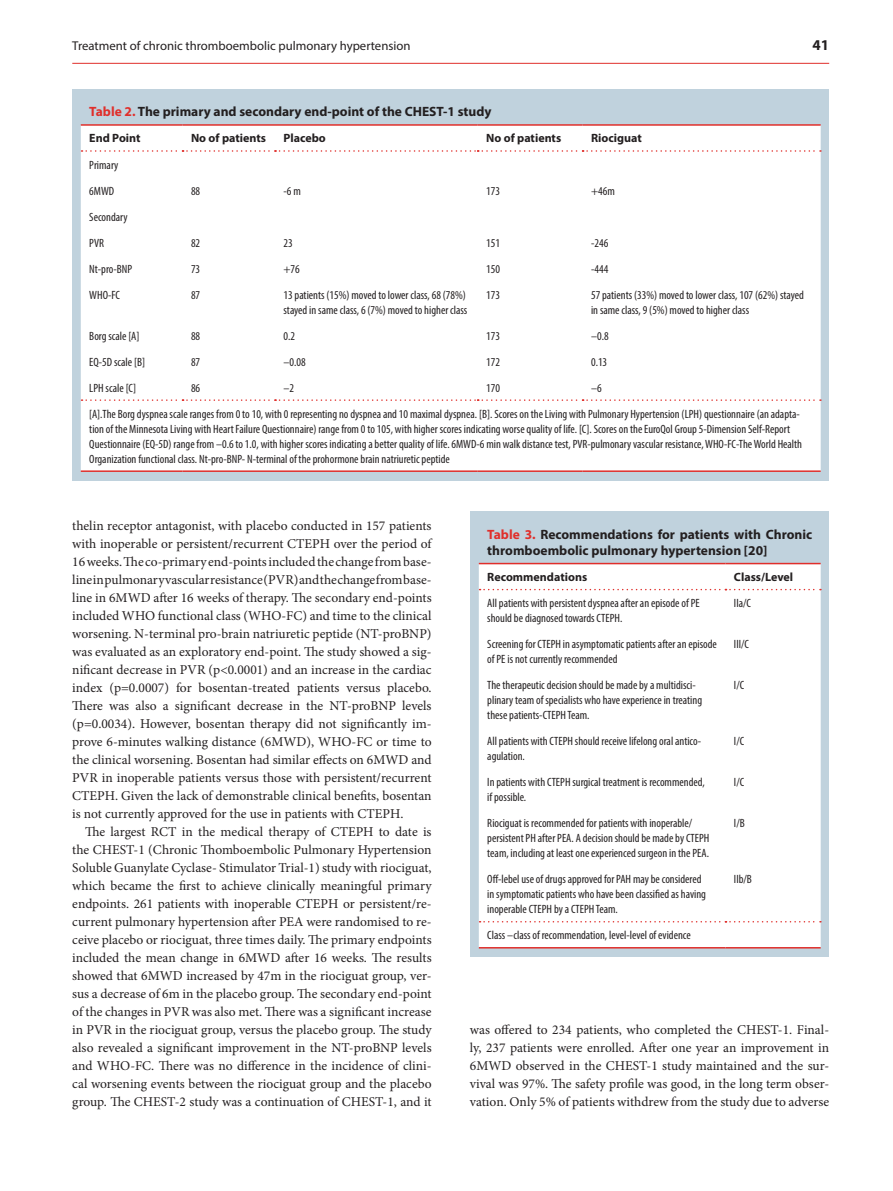
<style>
.page{position:relative;width:893px;height:1191px;background:#fff}
.page>*{position:absolute;margin:0;border:0;box-sizing:border-box;transform-origin:0 0}
.t1{font:700 15px "Myriad Pro";color:#231f20}
.t2{font:13.5px/18px "Minion Pro";letter-spacing:-.005em;color:#231f20;text-align:justify}
.t3{font:700 13.5px/16.5px "Myriad Pro";color:#231f20}
.t4{font:12.75px "Myriad Pro";color:#231f20}
.t5{font:condensed 12px/15px "Myriad Pro";color:#231f20}
.t6{font:700 12px "Myriad Pro";color:#231f20}
.s1{color:#e02f2b}
</style>
<div class="page">
<hr style="left:72px;top:63px;width:757px;height:1px;background:#e02f2b">
<div style="left:72px;top:89px;width:757px;height:391px;background:#c0d2dd"></div>
<div style="left:81px;top:126px;width:740px;height:344px;background:#fff"></div>
<svg style="left:82px;top:150px;width:739px;height:2px"></svg>
<hr style="left:81px;top:124px;width:102px;height:2px;background:#e02f2b">
<hr style="left:183px;top:124px;width:92px;height:2px;background:#e02f2b">
<hr style="left:275px;top:124px;width:203px;height:2px;background:#e02f2b">
<hr style="left:478px;top:124px;width:105px;height:2px;background:#e02f2b">
<hr style="left:583px;top:124px;width:238px;height:2px;background:#e02f2b">
<svg style="left:82px;top:399px;width:739px;height:2px"></svg>
<hr style="left:81px;top:470px;width:102px;height:2px;background:#e02f2b">
<hr style="left:183px;top:470px;width:92px;height:2px;background:#e02f2b">
<hr style="left:275px;top:470px;width:203px;height:2px;background:#e02f2b">
<hr style="left:478px;top:470px;width:105px;height:2px;background:#e02f2b">
<hr style="left:583px;top:470px;width:238px;height:2px;background:#e02f2b">
<div style="left:470px;top:511px;width:359px;height:446px;background:#c0d2dd"></div>
<div style="left:479px;top:564px;width:342px;height:383px;background:#fff"></div>
<svg style="left:480px;top:589px;width:341px;height:1px"></svg>
<hr style="left:479px;top:563px;width:246px;height:1px;background:#e02f2b">
<hr style="left:725px;top:563px;width:96px;height:1px;background:#e02f2b">
<svg style="left:480px;top:921px;width:341px;height:1px"></svg>
<hr style="left:479px;top:947px;width:246px;height:1px;background:#e02f2b">
<hr style="left:725px;top:947px;width:96px;height:1px;background:#e02f2b">
<p class="t4" style="left:72px;top:38px;width:340px">Treatment of chronic thromboembolic pulmonary hypertension</p>
<p class="t1" style="left:812px;top:35px;width:18px">41</p>
<p class="t3" style="left:89px;top:103px;width:404px"><span class="s1">Table 2.</span> The primary and secondary end‑point of the CHEST‑1 study</p>
<p class="t6" style="left:89px;top:131px;width:53px">End Point</p>
<p class="t6" style="left:191px;top:131px;width:77px">No of patients</p>
<p class="t6" style="left:283px;top:131px;width:44px">Placebo</p>
<p class="t6" style="left:486px;top:131px;width:77px">No of patients</p>
<p class="t6" style="left:591px;top:131px;width:52px">Riociguat</p>
<p class="t5" style="left:89px;top:151px;width:31px;line-height:26px">Primary<br>6MWD</p>
<p class="t5" style="left:191px;top:183px;width:11px">88</p>
<p class="t5" style="left:283px;top:183px;width:19px">-6 m</p>
<p class="t5" style="left:486px;top:183px;width:15px">173</p>
<p class="t5" style="left:591px;top:183px;width:25px">+46m</p>
<p class="t5" style="left:89px;top:203px;width:40px;line-height:26px">Secondary<br>PVR</p>
<p class="t5" style="left:191px;top:235px;width:11px">82</p>
<p class="t5" style="left:283px;top:235px;width:11px">23</p>
<p class="t5" style="left:486px;top:235px;width:15px">151</p>
<p class="t5" style="left:591px;top:235px;width:19px">-246</p>
<p class="t5" style="left:89px;top:261px;width:45px">Nt‑pro‑BNP</p>
<p class="t5" style="left:191px;top:261px;width:11px">73</p>
<p class="t5" style="left:283px;top:261px;width:18px">+76</p>
<p class="t5" style="left:486px;top:261px;width:15px">150</p>
<p class="t5" style="left:591px;top:261px;width:19px">-444</p>
<p class="t5" style="left:89px;top:287px;width:32px">WHO‑FC</p>
<p class="t5" style="left:191px;top:287px;width:11px">87</p>
<p class="t5" style="left:283px;top:287px;width:185px">13 patients (15%) moved to lower class, 68 (78%) stayed in same class, 6 (7%) moved to higher class</p>
<p class="t5" style="left:486px;top:287px;width:15px">173</p>
<p class="t5" style="left:591px;top:287px;width:214px">57 patients (33%) moved to lower class, 107 (62%) stayed in same class, 9 (5%) moved to higher class</p>
<p class="t5" style="left:89px;top:328px;width:52px">Borg scale [A]</p>
<p class="t5" style="left:191px;top:328px;width:11px">88</p>
<p class="t5" style="left:283px;top:328px;width:13px">0.2</p>
<p class="t5" style="left:486px;top:328px;width:15px">173</p>
<p class="t5" style="left:591px;top:328px;width:19px">–0.8</p>
<p class="t5" style="left:89px;top:354px;width:57px">EQ‑5D scale [B]</p>
<p class="t5" style="left:191px;top:354px;width:11px">87</p>
<p class="t5" style="left:283px;top:354px;width:24px">–0.08</p>
<p class="t5" style="left:486px;top:354px;width:15px">172</p>
<p class="t5" style="left:591px;top:354px;width:18px">0.13</p>
<p class="t5" style="left:89px;top:380px;width:48px">LPH scale [C]</p>
<p class="t5" style="left:191px;top:380px;width:11px">86</p>
<p class="t5" style="left:283px;top:380px;width:12px">–2</p>
<p class="t5" style="left:486px;top:380px;width:15px">170</p>
<p class="t5" style="left:89px;top:374px;width:712px;line-height:26px;text-indent:502px">–6<br>[A].The Borg dyspnea scale ranges from 0 to 10, with 0 representing no dyspnea and 10 maximal dyspnea. [B]. Scores on the Living with Pulmonary Hypertension (LPH) questionnaire (an adapta‑</p>
<p class="t5" style="left:89px;top:421px;width:714px">tion of the Minnesota Living with Heart Failure Questionnaire) range from 0 to 105, with higher scores indicating worse quality of life. [C]. Scores on the EuroQol Group 5‑Dimension Self‑Report<br>Questionnaire (EQ‑5D) range from –0.6 to 1.0, with higher scores indicating a better quality of life. 6MWD‑6 min walk distance test, PVR‑pulmonary vascular resistance, WHO‑FC‑The World Health<br>Organization functional class. Nt‑pro‑BNP- N‑terminal of the prohormone brain natriuretic peptide</p>
<p class="t2" style="left:72px;top:516px;width:361px">thelin receptor antagonist, with placebo conducted in 157 patients with inoperable or persistent/recurrent CTEPH over the period of 16 weeks. The co‑primary end‑points included the change from base‑ line in pulmonary vascular resistance (PVR) and the change from base‑ line in 6MWD after 16 weeks of therapy. The secondary end‑points included WHO functional class (WHO-FC) and time to the clinical worsening. N‑terminal pro‑brain natriuretic peptide (NT-proBNP) was evaluated as an exploratory end‑point. The study showed a sig‑ nificant decrease in PVR (p&lt;0.0001) and an increase in the cardiac index (p=0.0007) for bosentan‑treated patients versus placebo.<br>There was also a significant decrease in the NT‑proBNP levels (p=0.0034). However, bosentan therapy did not significantly im‑ prove 6-minutes walking distance (6MWD), WHO‑FC or time to the clinical worsening. Bosentan had similar effects on 6MWD and PVR in inoperable patients versus those with persistent/recurrent CTEPH. Given the lack of demonstrable clinical benefits, bosentan is not currently approved for the use in patients with CTEPH.</p>
<p class="t2" style="left:72px;top:822px;width:361px;text-indent:13px">The largest RCT in the medical therapy of CTEPH to date is the CHEST‑1 (Chronic Thomboembolic Pulmonary Hypertension Soluble Guanylate Cyclase- Stimulator Trial‑1) study with riociguat, which became the first to achieve clinically meaningful primary endpoints. 261 patients with inoperable CTEPH or persistent/re‑ current pulmonary hypertension after PEA were randomised to re‑ ceive placebo or riociguat, three times daily. The primary endpoints included the mean change in 6MWD after 16 weeks. The results showed that 6MWD increased by 47m in the riociguat group, ver‑ sus a decrease of 6m in the placebo group. The secondary end‑point of the changes in PVR was also met. There was a significant increase in PVR in the riociguat group, versus the placebo group. The study also revealed a significant improvement in the NT‑proBNP levels and WHO‑FC. There was no difference in the incidence of clini‑ cal worsening events between the riociguat group and the placebo group. The CHEST‑2 study was a continuation of CHEST‑1, and it</p>
<p class="t3" style="left:487px;top:525px;width:326px"><span class="s1">Table 3.</span> Recommendations for patients with Chronic thromboembolic pulmonary hypertension [20]</p>
<p class="t6" style="left:487px;top:569px;width:101px">Recommendations</p>
<p class="t6" style="left:734px;top:569px;width:61px">Class/Level</p>
<p class="t5" style="left:487px;top:595px;width:214px">All patients with persistent dyspnea after an episode of PE should be diagnosed towards CTEPH.</p>
<p class="t5" style="left:734px;top:595px;width:18px">IIa/C</p>
<p class="t5" style="left:487px;top:636px;width:231px">Screening for CTEPH in asymptomatic patients after an episode of PE is not currently recommended</p>
<p class="t5" style="left:734px;top:636px;width:17px">III/C</p>
<p class="t5" style="left:487px;top:677px;width:216px">The therapeutic decision should be made by a multidisci‑ plinary team of specialists who have experience in treating these patients‑CTEPH Team.</p>
<p class="t5" style="left:734px;top:677px;width:12px">I/C</p>
<p class="t5" style="left:487px;top:733px;width:215px">All patients with CTEPH should receive lifelong oral antico‑ agulation.</p>
<p class="t5" style="left:734px;top:733px;width:12px">I/C</p>
<p class="t5" style="left:487px;top:774px;width:219px">In patients with CTEPH surgical treatment is recommended, if possible.</p>
<p class="t5" style="left:734px;top:774px;width:12px">I/C</p>
<p class="t5" style="left:487px;top:815px;width:224px">Riociguat is recommended for patients with inoperable/ persistent PH after PEA. A decision should be made by CTEPH team, including at least one experienced surgeon in the PEA.</p>
<p class="t5" style="left:734px;top:815px;width:12px">I/B</p>
<p class="t5" style="left:487px;top:871px;width:220px">Off‑lebel use of drugs approved for PAH may be considered in symptomatic patients who have been classified as having inoperable CTEPH by a CTEPH Team.</p>
<p class="t5" style="left:734px;top:871px;width:19px">IIb/B</p>
<p class="t5" style="left:487px;top:927px;width:205px">Class –class of recommendation, level‑level of evidence</p>
<p class="t2" style="left:470px;top:1020px;width:361px">was offered to 234 patients, who completed the CHEST‑1. Final‑ ly, 237 patients were enrolled. After one year an improvement in 6MWD observed in the CHEST‑1 study maintained and the sur‑ vival was 97%. The safety profile was good, in the long term obser‑ vation. Only 5% of patients withdrew from the study due to adverse</p>
</div>
